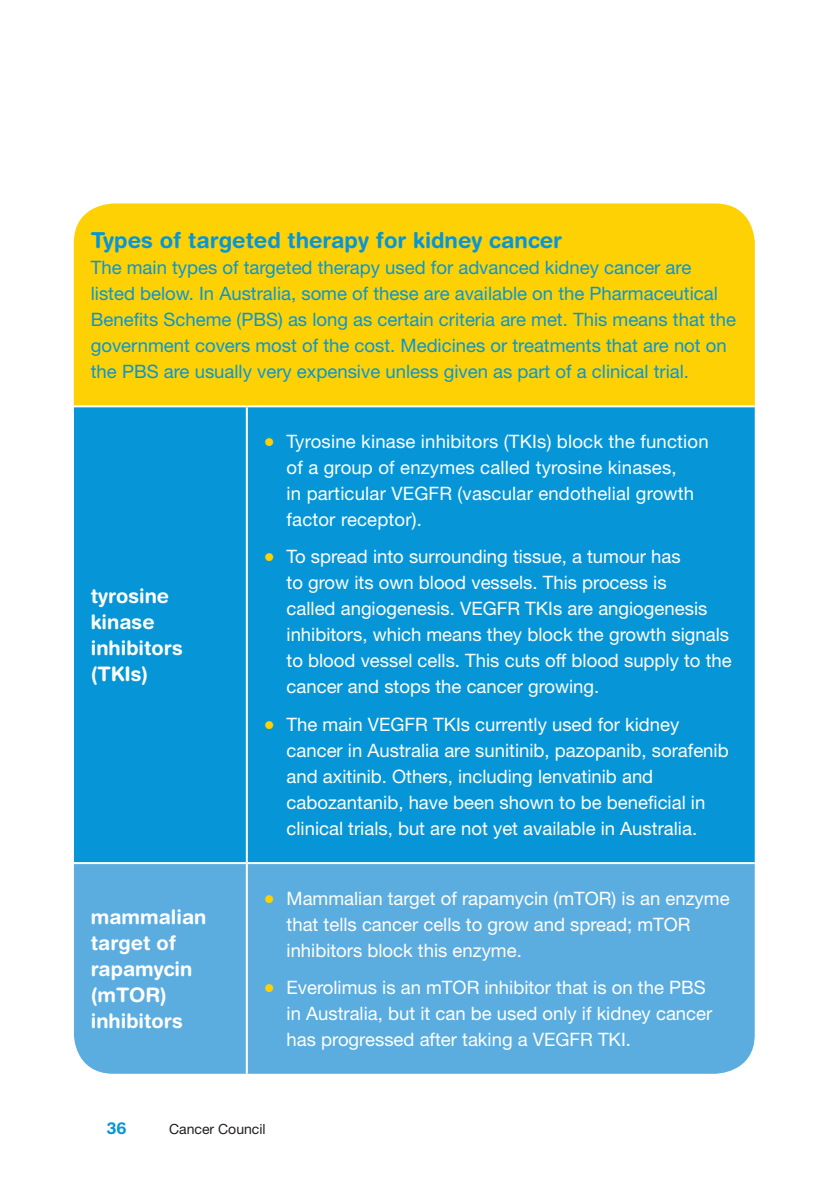
<style>
.page{position:relative;width:840px;height:1191px;background:#fff}
.page>*{position:absolute;margin:0;border:0;box-sizing:border-box;transform-origin:0 0}
._9__Table_A_Head{font:700 22px "Helvetica Rounded LT Std";color:#0696d7}
._9__Table_B_Head{font:700 20px/26px "Helvetica Rounded LT Std";color:#fff}
.t1{font:18.4px/26px "Helvetica Neue LT Std";color:#fff}
._5__Box_copy_BLUE_te{font:18.4px/26px "Helvetica Neue LT Std";color:#0696d7}
.t2{font:700 16.4px "Helvetica Rounded LT Std";color:#0696d7}
.t3{font:14px "Helvetica Neue LT Std";color:#231f20}
.s1{font-family:"Helvetica Rounded LT Std";font-weight:700;font-size:22px;color:#fed105}
</style>
<div class="page">
<div style="left:74px;top:203px;width:680px;height:203px;background:#fed105"></div>
<div style="left:74px;top:407px;width:680px;height:455px;background:#0696d7"></div>
<div style="left:74px;top:864px;width:680px;height:209px;background:#5bade0"></div>
<hr style="left:74px;top:405px;width:173px;height:2px;background:#fff">
<hr style="left:247px;top:405px;width:507px;height:2px;background:#fff">
<hr style="left:246px;top:407px;width:2px;height:455px;background:#fff">
<hr style="left:246px;top:864px;width:2px;height:209px;background:#fff">
<p class="_9__Table_A_Head" style="left:91px;top:227px;width:472px">Types of targeted therapy for kidney cancer</p>
<p class="_5__Box_copy_BLUE_te" style="left:91px;top:254px;width:646px">The main types of targeted therapy used for advanced kidney cancer are listed below. In Australia, some of these are available on the Pharmaceutical Benefits Scheme (PBS) as long as certain criteria are met. This means that the government covers most of the cost. Medicines or treatments that are not on the PBS are usually very expensive unless given as part of a clinical trial.</p>
<p class="_9__Table_B_Head" style="left:91px;top:582px;width:93px">tyrosine kinase inhibitors (TKIs)</p>
<p class="_9__Table_B_Head" style="left:91px;top:903px;width:117px">mammalian target of rapamycin (mTOR) inhibitors</p>
<p class="t1" style="left:286px;top:428px;width:423px;text-indent:-23px"><span class="s1">•</span> Tyrosine kinase inhibitors (TKIs) block the function of a group of enzymes called tyrosine kinases,<br>in particular VEGFR (vascular endothelial growth factor receptor).</p>
<p class="t1" style="left:286px;top:543px;width:446px;text-indent:-23px"><span class="s1">•</span> To spread into surrounding tissue, a tumour has<br>to grow its own blood vessels. This process is<br>called angiogenesis. VEGFR TKIs are angiogenesis inhibitors, which means they block the growth signals to blood vessel cells. This cuts off blood supply to the cancer and stops the cancer growing.</p>
<p class="t1" style="left:286px;top:711px;width:443px;text-indent:-23px"><span class="s1">•</span> The main VEGFR TKIs currently used for kidney cancer in Australia are sunitinib, pazopanib, sorafenib and axitinib. Others, including lenvatinib and cabozantanib, have been shown to be beneficial in clinical trials, but are not yet available in Australia.</p>
<p class="t1" style="left:286px;top:885px;width:444px;text-indent:-23px"><span class="s1">•</span> Mammalian target of rapamycin (mTOR) is an enzyme that tells cancer cells to grow and spread; mTOR inhibitors block this enzyme.</p>
<p class="t1" style="left:286px;top:974px;width:427px;text-indent:-23px"><span class="s1">•</span> Everolimus is an mTOR inhibitor that is on the PBS in Australia, but it can be used only if kidney cancer has progressed after taking a VEGFR TKI.</p>
<p class="t2" style="left:107px;top:1118px;width:21px">36</p>
<p class="t3" style="left:169px;top:1120px;width:98px">Cancer Council</p>
</div>
